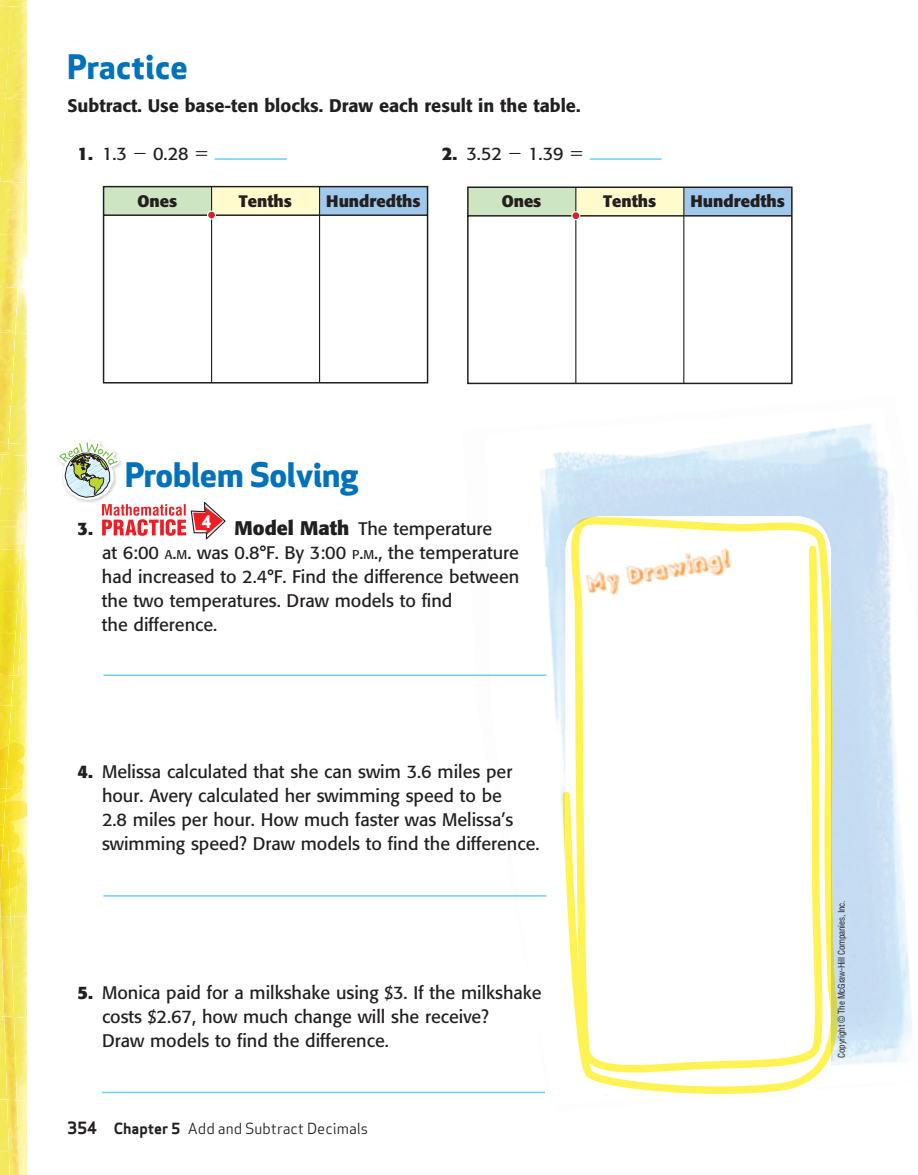
<style>
.page{position:relative;width:918px;height:1175px;background:#fff}
.page>*{position:absolute;margin:0;border:0;box-sizing:border-box;transform-origin:0 0}
.t1{font:700 33px "Apex New";color:#0072bc}
.t2{font:700 33px "Apex New";letter-spacing:.025em;color:#0072bc}
.t3{font:18px/24px "Formata OTF";color:#231f20}
.t4{font:18px "Formata OTF Md";color:#231f20}
.t5{font:700 18px "Formata OTF";color:#231f20}
.t6{font:700 16.5px "Formata OTF";color:#231f20}
.t7{font:15px "Apex Sans";color:#231f20}
.t8{font:condensed 9px "Helvetica LT Std";letter-spacing:-.02em;color:#231f20}
.s1{font-weight:700}
.s2{font-family:"Uni Math"}
.s3{font-weight:700;font-size:19.5px}
.s4{font-size:12.6px}
.s5{font-weight:700;font-size:16.5px}
</style>
<div class="page">
<img style="left:24px;top:1153px;width:3px;height:21px">
<img style="left:22px;top:789px;width:5px;height:12px">
<img style="left:23px;top:558px;width:4px;height:40px">
<img style="left:21px;top:598px;width:6px;height:47px">
<img style="left:13px;top:645px;width:14px;height:60px">
<img style="left:10px;top:705px;width:17px;height:84px">
<img style="left:22px;top:527px;width:5px;height:23px">
<img style="left:22px;top:550px;width:4px;height:42px">
<img style="left:18px;top:592px;width:5px;height:42px">
<img style="left:13px;top:633px;width:8px;height:43px">
<img style="left:13px;top:333px;width:14px;height:73px">
<img style="left:11px;top:406px;width:16px;height:37px">
<img style="left:2px;top:443px;width:25px;height:11px">
<img style="left:25px;top:489px;width:2px;height:31px">
<img style="left:23px;top:520px;width:4px;height:7px">
<img style="left:0;top:675px;width:13px;height:30px">
<img style="left:0;top:703px;width:11px;height:31px">
<img style="left:0;top:732px;width:10px;height:13px">
<img style="left:0;top:527px;width:22px;height:65px">
<img style="left:0;top:590px;width:18px;height:44px">
<img style="left:0;top:632px;width:16px;height:43px">
<img style="left:3px;top:454px;width:24px;height:35px">
<img style="left:0;top:453px;width:3px;height:35px">
<img style="left:1px;top:488px;width:24px;height:32px">
<img style="left:0;top:486px;width:1px;height:34px">
<img style="left:0;top:520px;width:23px;height:7px">
<img style="left:22px;top:801px;width:5px;height:60px">
<img style="left:4px;top:800px;width:18px;height:61px">
<img style="left:6px;top:789px;width:16px;height:11px">
<img style="left:6px;top:742px;width:19px;height:47px">
<img style="left:0;top:788px;width:6px;height:36px">
<img style="left:0;top:822px;width:4px;height:23px">
<img style="left:0;top:745px;width:9px;height:43px">
<img style="left:1px;top:1059px;width:26px;height:94px">
<img style="left:0;top:1099px;width:1px;height:52px">
<img style="left:0;top:1151px;width:24px;height:23px">
<img style="left:0;top:937px;width:1px;height:37px">
<img style="left:0;top:974px;width:1px;height:40px">
<svg style="left:0;top:916px;width:1px;height:21px"></svg>
<img style="left:15px;top:916px;width:12px;height:100px">
<img style="left:17px;top:861px;width:10px;height:55px">
<img style="left:1px;top:916px;width:14px;height:100px">
<img style="left:11px;top:888px;width:6px;height:28px">
<img style="left:18px;top:861px;width:7px;height:24px">
<img style="left:10px;top:860px;width:8px;height:28px">
<img style="left:1px;top:1016px;width:26px;height:43px">
<img style="left:0;top:1014px;width:3px;height:43px">
<img style="left:0;top:1055px;width:1px;height:44px">
<img style="left:0;top:845px;width:10px;height:43px">
<img style="left:7px;top:1099px;width:13px;height:75px">
<img style="left:0;top:888px;width:11px;height:28px">
<img style="left:0;top:860px;width:2px;height:31px">
<img style="left:4px;top:1016px;width:13px;height:84px">
<img style="left:21px;top:234px;width:6px;height:54px">
<img style="left:18px;top:288px;width:9px;height:45px">
<img style="left:1px;top:0;width:26px;height:6px">
<img style="left:0;top:333px;width:15px;height:37px">
<img style="left:0;top:368px;width:13px;height:38px">
<img style="left:0;top:405px;width:11px;height:38px">
<svg style="left:0;top:441px;width:9px;height:11px"></svg>
<img style="left:23px;top:183px;width:4px;height:51px">
<img style="left:0;top:331px;width:18px;height:2px">
<img style="left:0;top:181px;width:24px;height:29px">
<img style="left:0;top:207px;width:23px;height:28px">
<img style="left:0;top:234px;width:21px;height:54px">
<img style="left:0;top:286px;width:18px;height:45px">
<img style="left:11px;top:6px;width:16px;height:44px">
<img style="left:0;top:5px;width:11px;height:45px">
<img style="left:6px;top:50px;width:21px;height:48px">
<img style="left:0;top:48px;width:9px;height:46px">
<svg style="left:0;top:92px;width:6px;height:5px"></svg>
<img style="left:6px;top:98px;width:21px;height:42px">
<img style="left:0;top:97px;width:6px;height:43px">
<img style="left:1px;top:140px;width:26px;height:43px">
<img style="left:0;top:138px;width:3px;height:43px">
<img style="left:540px;top:424px;width:350px;height:143px">
<img style="left:905px;top:917px;width:7px;height:125px">
<img style="left:488px;top:567px;width:74px;height:330px">
<img style="left:831px;top:567px;width:74px;height:498px">
<img style="left:562px;top:517px;width:276px;height:537px">
<svg style="left:565px;top:517px;width:266px;height:577px"></svg>
<img style="left:586px;top:547px;width:148px;height:55px">
<hr style="left:215px;top:158px;width:72px;height:2px;background:#6bcff6">
<hr style="left:590px;top:158px;width:72px;height:2px;background:#6bcff6">
<svg style="left:102px;top:185px;width:327px;height:199px"></svg>
<div style="left:207px;top:210px;width:9px;height:9px;border:2px solid #fff;border-radius:50%"></div>
<div style="left:208px;top:212px;width:7px;height:6px;background:#d1232a;border-radius:50%"></div>
<hr style="left:104px;top:674px;width:442px;height:2px;background:#6bcff6">
<hr style="left:104px;top:895px;width:442px;height:1px;background:#6bcff6">
<hr style="left:102px;top:1091px;width:443px;height:2px;background:#6bcff6">
<svg style="left:57px;top:440px;width:169px;height:100px"></svg>
<svg style="left:467px;top:186px;width:326px;height:199px"></svg>
<div style="left:571px;top:211px;width:9px;height:9px;border:2px solid #fff;border-radius:50%"></div>
<div style="left:572px;top:212px;width:7px;height:7px;background:#d1232a;border-radius:50%"></div>
<p class="t2" style="left:68px;top:54px;width:122px">Practice</p>
<p class="t4" style="left:68px;top:97px;width:515px">Subtract. Use base-ten blocks. Draw each result in the table.</p>
<p class="t3" style="left:78px;top:143px;width:133px"><span class="s1">1.</span> 1.3 <span class="s2">-</span> 0.28 <span class="s2">=</span></p>
<p class="t3" style="left:442px;top:143px;width:143px"><span class="s1">2.</span> 3.52 <span class="s2">-</span> 1.39 <span class="s2">=</span></p>
<p class="t6" style="left:137px;top:191px;width:41px">Ones</p>
<p class="t6" style="left:239px;top:191px;width:55px">Tenths</p>
<p class="t6" style="left:326px;top:191px;width:96px">Hundredths</p>
<p class="t6" style="left:502px;top:192px;width:41px">Ones</p>
<p class="t6" style="left:603px;top:192px;width:55px">Tenths</p>
<p class="t6" style="left:691px;top:192px;width:96px">Hundredths</p>
<p class="t1" style="left:125px;top:462px;width:235px">Problem Solving</p>
<p class="t5" style="left:78px;top:518px;width:17px">3.</p>
<p class="t3" style="left:102px;top:518px;width:419px;text-indent:99px"><sup>4</sup> <span class="s3">Model Math</span> The temperature<br>at 6:00 <span class="s4">A</span>.<span class="s4">M</span>. was 0.8°F. By 3:00 <span class="s4">P</span>.<span class="s4">M</span>., the temperature had increased to 2.4°F. Find the difference between the two temperatures. Draw models to find<br>the difference.</p>
<p class="t3" style="left:102px;top:761px;width:439px;text-indent:-24px"><span class="s1">4.</span> Melissa calculated that she can swim 3.6 miles per hour. Avery calculated her swimming speed to be<br>2.8 miles per hour. How much faster was Melissa’s swimming speed? Draw models to find the difference.</p>
<p class="t3" style="left:102px;top:981px;width:441px;text-indent:-24px"><span class="s1">5.</span> Monica paid for a milkshake using $3. If the milkshake costs $2.67, how much change will she receive?<br>Draw models to find the difference.</p>
<p class="t7" style="left:67px;top:1123px;width:302px"><span class="s5">354-</span><span class="s1">Chapter 5</span> Add and Subtract Decimals</p>
<p class="t8" style="left:838px;top:1058px;width:159px;rotate:-90deg">Copyright © The McGraw-Hill Companies, Inc.</p>
</div>
